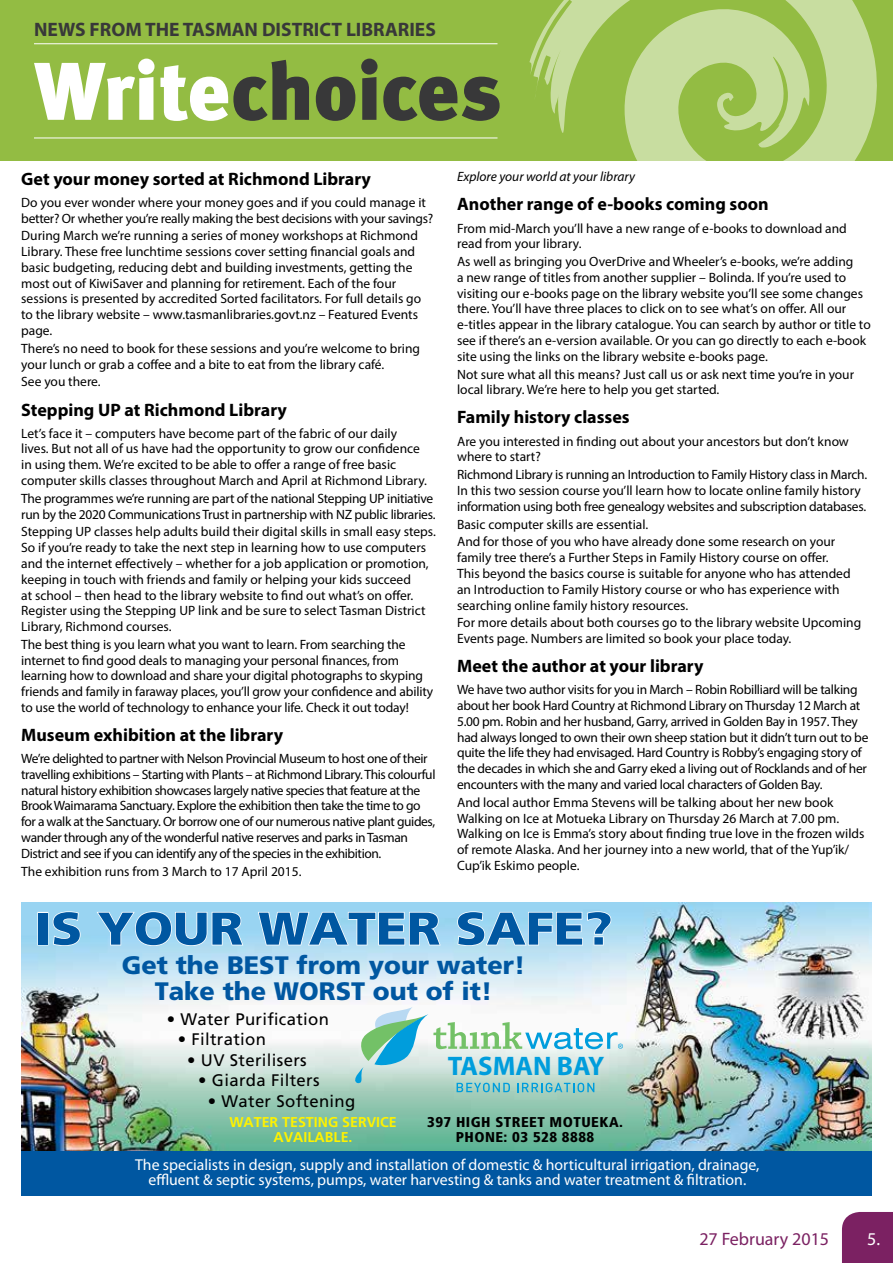
<style>
.page{position:relative;width:893px;height:1263px;background:#fff}
.page>*{position:absolute;margin:0;border:0;box-sizing:border-box;transform-origin:0 0}
.t1{font:900 81.6px "Meta Plus";color:#383839}
.t2{font:900 45.75px "Frutiger";color:#0057a1;scale:1.1 1}
.t3{font:700 26.85px "Myriad";color:#009ddc}
.t4{font:900 25.2px/26.1px "Frutiger";color:#0057a1;text-align:center}
.t5{font:700 19.5px "Myriad Pro";color:#383839}
.t6{font:700 18px "Myriad Pro";color:#000}
.t7{font:18px "Myriad Pro";color:#7b2162}
.t8{font:18px "Myriad Pro";color:#fff}
.t9{font:16.8px "Frutiger";letter-spacing:.02em;color:#000}
.t10{font:15.75px/15.8px "Myriad Pro";color:#fff;text-align:center}
.t11{font:900 condensed 14.25px/15px "Frutiger";letter-spacing:.03em;color:#000;text-align:center;scale:1.05 1}
.t12{font:700 14.25px/15px "Frutiger";color:#fff200;text-align:center}
.t13{font:13.5px/15.8px "Myriad Pro";color:#000}
.t14{font:13.5px/15.8px "Myriad Pro";letter-spacing:-.02em;color:#000}
.t15{font:13.5px/15.8px "Myriad Pro";letter-spacing:-.03em;color:#000}
.t16{font:italic 13.5px "Myriad Pro";color:#000}
.s1{color:#fff}
</style>
<div class="page">
<div style="left:842px;top:1212px;width:51px;height:51px;background:#7b2162"></div>
<div style="left:0;top:0;width:893px;height:160px;background:#93bc43"></div>
<hr style="left:34px;top:138px;width:463px;height:1px;background:#fff">
<hr style="left:34px;top:43px;width:463px;height:1px;background:#fff">
<svg style="left:529px;top:0;width:352px;height:161px;fill:#c8dda0"></svg>
<img style="left:21px;top:903px;width:850px;height:293px">
<div style="left:21px;top:1151px;width:851px;height:44px;background:#0057a1"></div>
<svg style="left:37px;top:910px;width:575px;height:37px;background:#b1def4"></svg>
<svg style="left:350px;top:1007px;width:273px;height:85px"></svg>
<h3 class="t5" style="left:34px;top:17px;width:403px">NEWS FROM THE TASMAN DISTRICT LIBRARIES</h3>
<h1 class="t1" style="left:34px;top:44px;width:468px"><span class="s1">Write</span>choices</h1>
<h3 class="t6" style="left:21px;top:167px;width:351px">Get your money sorted at Richmond Library</h3>
<p class="t14" style="left:21px;top:194px;width:413px">Do you ever wonder where your money goes and if you could manage it better? Or whether you’re really making the best decisions with your savings?</p>
<p class="t13" style="left:21px;top:228px;width:401px">During March we’re running a series of money workshops at Richmond Library. These free lunchtime sessions cover setting financial goals and basic budgeting, reducing debt and building investments, getting the most out of KiwiSaver and planning for retirement. Each of the four sessions is presented by accredited Sorted facilitators. For full details go to the library website – www.tasmanlibraries.govt.nz – Featured Events page.</p>
<p class="t13" style="left:21px;top:340px;width:400px">There’s no need to book for these sessions and you’re welcome to bring your lunch or grab a coffee and a bite to eat from the library café.</p>
<p class="t13" style="left:21px;top:374px;width:81px">See you there.</p>
<h3 class="t6" style="left:21px;top:398px;width:267px">Stepping UP at Richmond Library</h3>
<p class="t13" style="left:21px;top:425px;width:407px">Let’s face it – computers have become part of the fabric of our daily lives. But not all of us have had the opportunity to grow our confidence in using them. We’re excited to be able to offer a range of free basic computer skills classes throughout March and April at Richmond Library.</p>
<p class="t14" style="left:21px;top:490px;width:416px">The programmes we’re running are part of the national Stepping UP initiative run by the 2020 Communications Trust in partnership with NZ public libraries.</p>
<p class="t13" style="left:21px;top:524px;width:416px">Stepping UP classes help adults build their digital skills in small easy steps.<br>So if you’re ready to take the next step in learning how to use computers and the internet effectively – whether for a job application or promotion, keeping in touch with friends and family or helping your kids succeed<br>at school – then head to the library website to find out what’s on offer.<br>Register using the Stepping UP link and be sure to select Tasman District Library, Richmond courses.</p>
<p class="t13" style="left:21px;top:636px;width:413px">The best thing is you learn what you want to learn. From searching the internet to find good deals to managing your personal finances, from learning how to download and share your digital photographs to skyping friends and family in faraway places, you’ll grow your confidence and ability to use the world of technology to enhance your life. Check it out today!</p>
<h3 class="t6" style="left:21px;top:723px;width:263px">Museum exhibition at the library</h3>
<p class="t15" style="left:21px;top:750px;width:416px">We’re delighted to partner with Nelson Provincial Museum to host one of their travelling exhibitions – Starting with Plants – at Richmond Library. This colourful natural history exhibition showcases largely native species that feature at the Brook Waimarama Sanctuary. Explore the exhibition then take the time to go for a walk at the Sanctuary. Or borrow one of our numerous native plant guides, wander through any of the wonderful native reserves and parks in Tasman District and see if you can identify any of the species in the exhibition.</p>
<p class="t13" style="left:21px;top:863px;width:282px">The exhibition runs from 3 March to 17 April 2015.</p>
<p class="t16" style="left:457px;top:168px;width:179px">Explore your world at your library</p>
<h3 class="t6" style="left:457px;top:193px;width:313px">Another range of e-books coming soon</h3>
<p class="t13" style="left:457px;top:220px;width:391px">From mid-March you’ll have a new range of e-books to download and read from your library.</p>
<p class="t13" style="left:457px;top:254px;width:415px">As well as bringing you OverDrive and Wheeler’s e-books, we’re adding<br>a new range of titles from another supplier – Bolinda. If you’re used to visiting our e-books page on the library website you’ll see some changes there. You’ll have three places to click on to see what’s on offer. All our e-titles appear in the library catalogue. You can search by author or title to see if there’s an e-version available. Or you can go directly to each e-book site using the links on the library website e-books page.</p>
<p class="t13" style="left:457px;top:366px;width:399px">Not sure what all this means? Just call us or ask next time you’re in your local library. We’re here to help you get started.</p>
<h3 class="t6" style="left:457px;top:406px;width:174px">Family history classes</h3>
<p class="t13" style="left:457px;top:433px;width:393px">Are you interested in finding out about your ancestors but don’t know where to start?</p>
<p class="t14" style="left:457px;top:467px;width:412px">Richmond Library is running an Introduction to Family History class in March.<br>In this two session course you’ll learn how to locate online family history information using both free genealogy websites and subscription databases.</p>
<p class="t13" style="left:457px;top:515px;width:380px;line-height:17.9px">Basic computer skills are essential.<br>And for those of you who have already done some research on your</p>
<p class="t13" style="left:457px;top:550px;width:395px">family tree there’s a Further Steps in Family History course on offer.<br>This beyond the basics course is suitable for anyone who has attended an Introduction to Family History course or who has experience with searching online family history resources.</p>
<p class="t13" style="left:457px;top:615px;width:406px">For more details about both courses go to the library website Upcoming<br>Events page. Numbers are limited so book your place today.</p>
<h3 class="t6" style="left:457px;top:654px;width:248px">Meet the author at your library</h3>
<p class="t14" style="left:457px;top:682px;width:413px">We have two author visits for you in March – Robin Robilliard will be talking about her book Hard Country at Richmond Library on Thursday 12 March at 5.00 pm. Robin and her husband, Garry, arrived in Golden Bay in 1957. They had always longed to own their own sheep station but it didn’t turn out to be quite the life they had envisaged. Hard Country is Robby’s engaging story of the decades in which she and Garry eked a living out of Rocklands and of her encounters with the many and varied local characters of Golden Bay.</p>
<p class="t13" style="left:457px;top:794px;width:409px">And local author Emma Stevens will be talking about her new book Walking on Ice at Motueka Library on Thursday 26 March at 7.00 pm.<br>Walking on Ice is Emma’s story about finding true love in the frozen wilds of remote Alaska. And her journey into a new world, that of the Yup’ik/ Cup’ik Eskimo people.</p>
<h2 class="t2" style="left:34px;top:901px;width:527px">IS YOUR WATER SAFE?</h2>
<h3 class="t4" style="left:122px;top:952px;width:405px">Get the BEST from your water!<br>Take the WORST out of it!</h3>
<p class="t9" style="left:167px;top:1009px;width:164px">• Water Purification</p>
<p class="t9" style="left:178px;top:1030px;width:90px">• Filtration</p>
<p class="t9" style="left:187px;top:1050px;width:121px">• UV Sterilisers</p>
<p class="t9" style="left:198px;top:1071px;width:123px">• Giarda Filters</p>
<p class="t9" style="left:208px;top:1091px;width:149px">• Water Softening</p>
<p class="t12" style="left:229px;top:1114px;width:169px">WATER TESTING SERVICE<br>AVAILABLE.</p>
<h3 class="t3" style="left:448px;top:1052px;width:158px">TASMAN BAY</h3>
<p class="t11" style="left:427px;top:1115px;width:188px">397 HIGH STREET MOTUEKA.<br>PHONE: 03 528 8888</p>
<p class="t10" style="left:135px;top:1156px;width:626px">The specialists in design, supply and installation of domestic &amp; horticultural irrigation, drainage, effluent &amp; septic systems, pumps, water harvesting &amp; tanks and water treatment &amp; filtration.</p>
<h3 class="t7" style="left:699px;top:1227px;width:131px">27 February 2015</h3>
<h3 class="t8" style="left:867px;top:1227px;width:14px">5.</h3>
</div>
